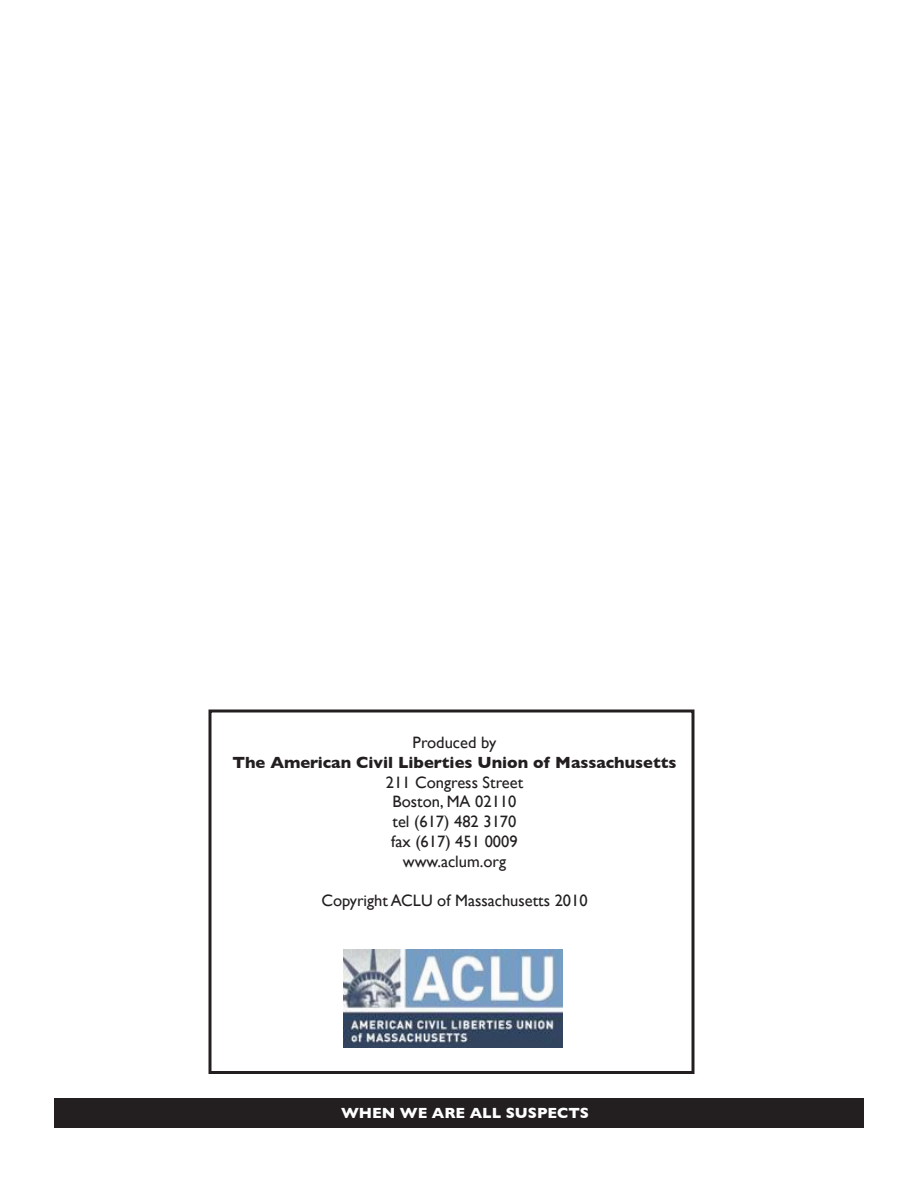
<style>
.page{position:relative;width:918px;height:1188px;background:#fff}
.page>*{position:absolute;margin:0;border:0;box-sizing:border-box;transform-origin:0 0}
.t1{font:16.5px/19.8px "Gill Sans";color:#231f20;text-align:center}
.t2{font:700 16.5px "Gill Sans";color:#231f20}
.t3{font:700 15px "Gill Sans";color:#fff}
</style>
<div class="page">
<div style="left:54px;top:1098px;width:810px;height:30px;background:#231f20"></div>
<img style="left:344px;top:950px;width:219px;height:97px">
<div style="left:208px;top:710px;width:486px;height:364px;border:3px solid #231f20"></div>
<p class="t1" style="left:413px;top:732px;width:85px">Produced by</p>
<p class="t2" style="left:232px;top:752px;width:446px">The American Civil Liberties Union of Massachusetts</p>
<p class="t1" style="left:386px;top:772px;width:139px">211 Congress Street<br>Boston, MA 02110 tel (617) 482 3170 fax (617) 451 0009 www.aclum.org</p>
<p class="t1" style="left:321px;top:891px;width:268px">Copyright ACLU of Massachusetts 2010</p>
<p class="t3" style="left:341px;top:1105px;width:250px">WHEN WE ARE ALL SUSPECTS</p>
</div>
